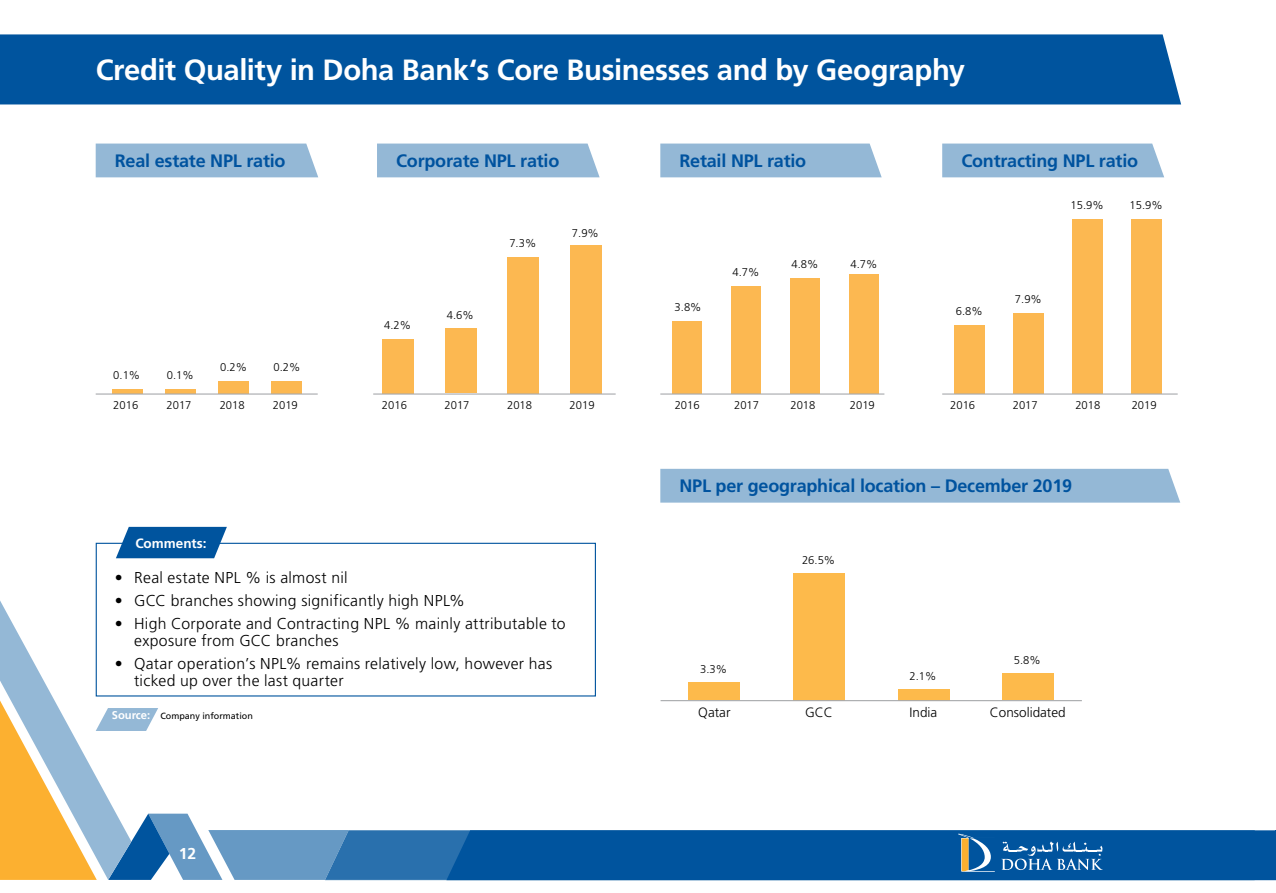
<style>
.page{position:relative;width:1276px;height:893px;background:#fff}
.page>*{position:absolute;margin:0;border:0;box-sizing:border-box;transform-origin:0 0}
.t1{font:700 29.25px "Frutiger";letter-spacing:-.015em;color:#fff}
.t2{font:700 18px "Frutiger";letter-spacing:-.01em;color:#00539f}
.t3{font:300 15.75px/16.9px "Frutiger";letter-spacing:.02em;color:#000}
.t4{font:700 15.75px "Frutiger";color:#fff}
.t5{font:300 13.5px "Frutiger";color:#000}
.t6{font:700 13.5px "Frutiger";color:#fff}
.t7{font:300 11.25px "Frutiger";color:#000}
.t8{font:9px "Frutiger";color:#000}
.s1{font-weight:700;font-size:11.25px;color:#fff}
</style>
<div class="page">
<div style="left:222px;top:830px;width:103px;height:50px;background:#6699c4"></div>
<hr style="left:325px;top:880px;width:929px;height:1px;background:#6699c4">
<svg style="left:325px;top:830px;width:121px;height:50px;background:#3075af"></svg>
<svg style="left:446px;top:830px;width:830px;height:50px;background:#08589f"></svg>
<div style="left:0;top:34px;width:1181px;height:70px;background:#00549e"></div>
<div style="left:377px;top:144px;width:222px;height:33px;background:#94b8d6"></div>
<div style="left:942px;top:144px;width:222px;height:33px;background:#94b8d6"></div>
<div style="left:96px;top:144px;width:222px;height:33px;background:#94b8d6"></div>
<div style="left:660px;top:144px;width:221px;height:33px;background:#94b8d6"></div>
<div style="left:660px;top:469px;width:520px;height:34px;background:#94b8d6"></div>
<div style="left:793px;top:573px;width:52px;height:128px;background:#fdba4b"></div>
<div style="left:688px;top:682px;width:52px;height:18px;background:#fdba4b"></div>
<div style="left:897px;top:689px;width:52px;height:12px;background:#fdba4b"></div>
<div style="left:1002px;top:674px;width:52px;height:26px;background:#fdba4b"></div>
<hr style="left:660px;top:700px;width:422px;height:1px;background:#a7a9ac">
<svg style="left:0;top:600px;width:222px;height:280px"></svg>
<div style="left:96px;top:543px;width:500px;height:153px;border:1px solid #00549e"></div>
<svg style="left:116px;top:527px;width:111px;height:31px;background:#1c67a8"></svg>
<div style="left:1072px;top:219px;width:31px;height:174px;background:#fcb851"></div>
<div style="left:1131px;top:219px;width:31px;height:174px;background:#fcb851"></div>
<div style="left:1013px;top:313px;width:30px;height:80px;background:#fcb851"></div>
<div style="left:954px;top:325px;width:30px;height:68px;background:#fcb851"></div>
<div style="left:849px;top:274px;width:30px;height:119px;background:#fcb851"></div>
<div style="left:790px;top:278px;width:30px;height:116px;background:#fcb851"></div>
<div style="left:731px;top:286px;width:30px;height:107px;background:#fcb851"></div>
<div style="left:672px;top:321px;width:30px;height:72px;background:#fcb851"></div>
<div style="left:570px;top:245px;width:31px;height:148px;background:#fcb851"></div>
<div style="left:507px;top:257px;width:32px;height:136px;background:#fcb851"></div>
<div style="left:445px;top:328px;width:31px;height:65px;background:#fcb851"></div>
<div style="left:382px;top:339px;width:32px;height:54px;background:#fcb851"></div>
<div style="left:272px;top:381px;width:30px;height:12px;background:#fcb851"></div>
<div style="left:218px;top:381px;width:31px;height:12px;background:#fcb851"></div>
<hr style="left:165px;top:389px;width:30px;height:4px;background:#fcb851">
<hr style="left:112px;top:389px;width:30px;height:4px;background:#fcb851">
<hr style="left:96px;top:393px;width:222px;height:2px;background:#a7a9ac">
<hr style="left:373px;top:393px;width:242px;height:2px;background:#a7a9ac">
<hr style="left:660px;top:393px;width:224px;height:2px;background:#a7a9ac">
<hr style="left:942px;top:393px;width:235px;height:2px;background:#a7a9ac">
<h1 class="t1" style="left:96px;top:53px;width:871px">Credit Quality in Doha Bank‘s Core Businesses and by Geography</h1>
<p class="t2" style="left:115px;top:150px;width:172px">Real estate NPL ratio</p>
<p class="t2" style="left:396px;top:150px;width:165px">Corporate NPL ratio</p>
<p class="t2" style="left:679px;top:150px;width:128px">Retail NPL ratio</p>
<p class="t2" style="left:961px;top:150px;width:178px">Contracting NPL ratio</p>
<p class="t7" style="left:113px;top:369px;width:28px">0.1%</p>
<p class="t7" style="left:167px;top:369px;width:28px">0.1%</p>
<p class="t7" style="left:220px;top:361px;width:28px">0.2%</p>
<p class="t7" style="left:273px;top:361px;width:28px">0.2%</p>
<p class="t7" style="left:384px;top:319px;width:28px">4.2%</p>
<p class="t7" style="left:447px;top:308px;width:28px">4.6%</p>
<p class="t7" style="left:509px;top:237px;width:28px">7.3%</p>
<p class="t7" style="left:572px;top:227px;width:28px">7.9%</p>
<p class="t7" style="left:674px;top:301px;width:28px">3.8%</p>
<p class="t7" style="left:732px;top:266px;width:28px">4.7%</p>
<p class="t7" style="left:791px;top:258px;width:28px">4.8%</p>
<p class="t7" style="left:850px;top:258px;width:28px">4.7%</p>
<p class="t7" style="left:1070px;top:199px;width:35px">15.9%</p>
<p class="t7" style="left:1129px;top:199px;width:35px">15.9%</p>
<p class="t7" style="left:956px;top:305px;width:28px">6.8%</p>
<p class="t7" style="left:1015px;top:293px;width:28px">7.9%</p>
<p class="t7" style="left:113px;top:398px;width:27px">2016</p>
<p class="t7" style="left:166px;top:398px;width:27px">2017</p>
<p class="t7" style="left:220px;top:398px;width:27px">2018</p>
<p class="t7" style="left:273px;top:398px;width:27px">2019</p>
<p class="t7" style="left:382px;top:398px;width:27px">2016</p>
<p class="t7" style="left:444px;top:398px;width:27px">2017</p>
<p class="t7" style="left:507px;top:398px;width:27px">2018</p>
<p class="t7" style="left:569px;top:398px;width:27px">2019</p>
<p class="t7" style="left:674px;top:398px;width:27px">2016</p>
<p class="t7" style="left:734px;top:398px;width:27px">2017</p>
<p class="t7" style="left:790px;top:398px;width:27px">2018</p>
<p class="t7" style="left:850px;top:398px;width:27px">2019</p>
<p class="t7" style="left:950px;top:398px;width:27px">2016</p>
<p class="t7" style="left:1012px;top:398px;width:27px">2017</p>
<p class="t7" style="left:1075px;top:398px;width:27px">2018</p>
<p class="t7" style="left:1131px;top:398px;width:27px">2019</p>
<p class="t6" style="left:135px;top:535px;width:73px">Comments:</p>
<p class="t3" style="left:115px;top:569px;width:234px">• Real estate NPL % is almost nil</p>
<p class="t3" style="left:115px;top:592px;width:352px">• GCC branches showing significantly high NPL%</p>
<p class="t3" style="left:134px;top:615px;width:433px;text-indent:-19px">• High Corporate and Contracting NPL % mainly attributable to exposure from GCC branches</p>
<p class="t3" style="left:134px;top:655px;width:419px;text-indent:-19px">• Qatar operation’s NPL% remains relatively low, however has ticked up over the last quarter</p>
<p class="t8" style="left:112px;top:710px;width:143px"><span class="s1">Source:</span> Company information</p>
<p class="t4" style="left:179px;top:844px;width:19px">12</p>
<p class="t2" style="left:679px;top:476px;width:394px">NPL per geographical location – December 2019</p>
<p class="t7" style="left:700px;top:663px;width:28px">3.3%</p>
<p class="t7" style="left:802px;top:553px;width:35px">26.5%</p>
<p class="t7" style="left:909px;top:670px;width:28px">2.1%</p>
<p class="t5" style="left:698px;top:705px;width:34px">Qatar</p>
<p class="t5" style="left:805px;top:705px;width:29px">GCC</p>
<p class="t5" style="left:909px;top:705px;width:29px">India</p>
<p class="t7" style="left:1014px;top:654px;width:28px">5.8%</p>
<p class="t5" style="left:990px;top:705px;width:77px">Consolidated</p>
</div>
